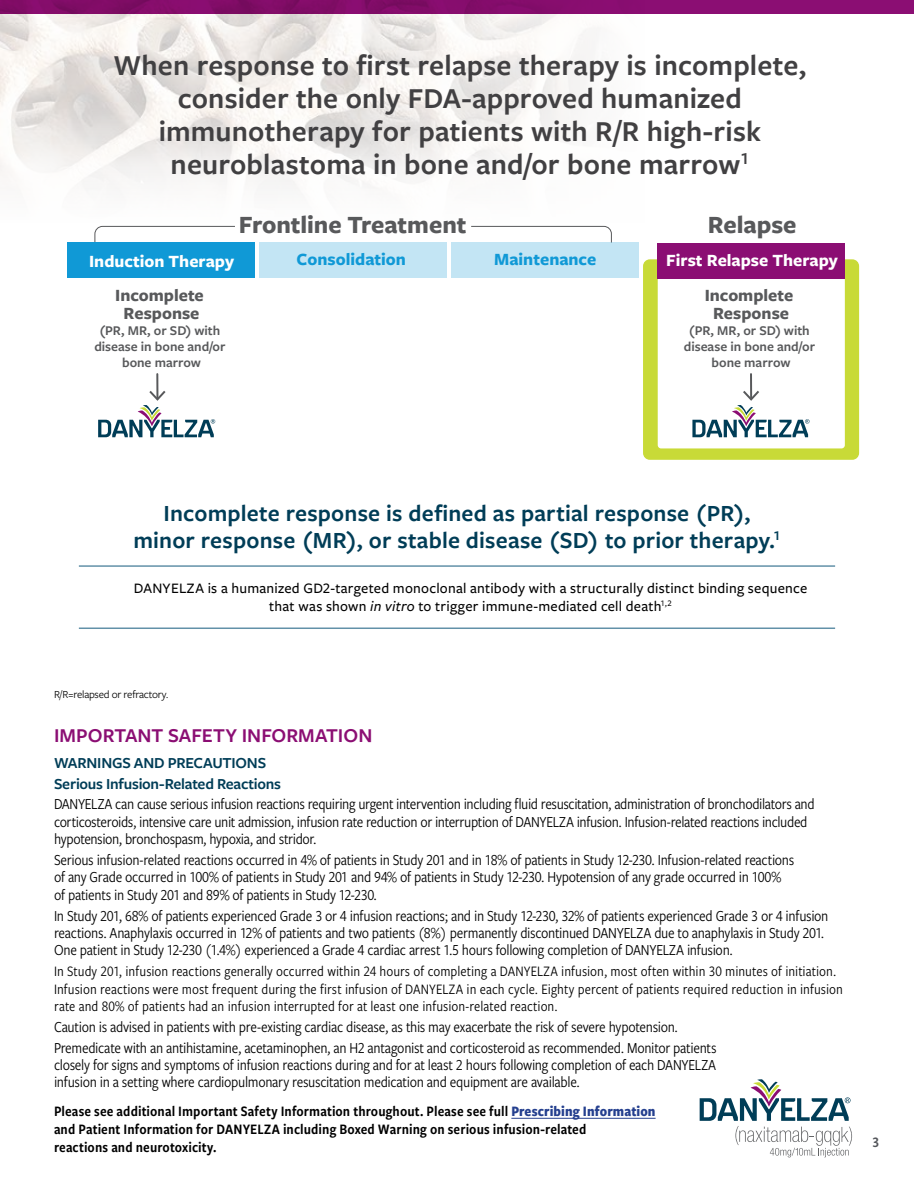
<style>
.page{position:relative;width:914px;height:1193px;background:#fff}
.page>*{position:absolute;margin:0;border:0;box-sizing:border-box;transform-origin:0 0}
.t1{font:600 30px/33px "Freight Sans Pro";letter-spacing:.005em;color:#414042;text-align:center}
.t2{font:700 25.8px "Freight Sans Pro";letter-spacing:-.005em;color:#58595b}
.t3{font:600 24px/27px "Freight Sans Pro";letter-spacing:.005em;color:#003d57;text-align:center}
.t4{font:600 20.4px "Freight Sans Pro";color:#8b0e73}
.t5{font:700 17.85px/17.9px "Freight Sans Pro";color:#58595b;text-align:center}
.t6{font:700 17.85px "Freight Sans Pro";color:#fff}
.t7{font:700 17.85px "Freight Sans Pro";color:#1099d6}
.t8{font:15.9px/17.4px "Freight Sans Cnd Pro";letter-spacing:-.02em;color:#000}
.t9{font:600 15.9px/20.9px "Freight Sans Pro";letter-spacing:-.015em;color:#003d57}
.t10{font:15px/17.4px "Freight Sans Cnd Pro";color:#000}
.t11{font:15px/18px "Freight Sans Cnd Pro Semi";letter-spacing:.005em;color:#000}
.t12{font:500 15px/18px "Freight Sans Pro";letter-spacing:.015em;color:#000;text-align:center}
.t13{font:15px "Freight Sans Cnd Pro Semi";color:#54565b}
.t14{font:600 13.8px/15.9px "Freight Sans Pro";color:#58595b;text-align:center}
.t15{font:11.25px "Freight Sans Pro";letter-spacing:-.02em;color:#000}
.s1{font-style:italic}
.s2{font-family:"Freight Sans Cnd Pro";font-weight:700;color:#25408f}
</style>
<div class="page">
<img style="left:0;top:14px;width:374px;height:264px">
<div style="left:0;top:0;width:914px;height:14px;background:#8b0e73"></div>
<svg style="left:699px;top:1079px;width:153px;height:78px"></svg>
<div style="left:643px;top:259px;width:216px;height:201px;background:#c8da37;border-radius:7px"></div>
<svg style="left:471px;top:225px;width:141px;height:17px"></svg>
<svg style="left:94px;top:225px;width:142px;height:17px"></svg>
<div style="left:259px;top:242px;width:188px;height:36px;background:#c3e5f4"></div>
<div style="left:451px;top:242px;width:187px;height:36px;background:#c3e5f4"></div>
<div style="left:658px;top:243px;width:187px;height:35px;background:#8b0e73"></div>
<div style="left:658px;top:279px;width:187px;height:169px;background:#fff"></div>
<div style="left:68px;top:242px;width:187px;height:36px;background:#1099d6"></div>
<hr style="left:156px;top:374px;width:2px;height:24px;background:#58595b">
<svg style="left:98px;top:391px;width:117px;height:46px"></svg>
<hr style="left:79px;top:565px;width:756px;height:1px;background:#6291a8">
<hr style="left:79px;top:627px;width:756px;height:2px;background:#6291a8">
<hr style="left:511px;top:1117px;width:144px;height:1px;background:#25408f">
<h1 class="t1" style="left:114px;top:47px;width:694px">When response to first relapse therapy is incomplete, consider the only FDA-approved humanized immunotherapy for patients with R/R high-risk neuroblastoma in bone and/or bone marrow<sup>1</sup></h1>
<h2 class="t2" style="left:239px;top:206px;width:229px">Frontline Treatment</h2>
<p class="t7" style="left:297px;top:247px;width:111px">Consolidation</p>
<p class="t7" style="left:494px;top:247px;width:104px">Maintenance</p>
<p class="t6" style="left:89px;top:248px;width:147px">Induction Therapy</p>
<p class="t5" style="left:115px;top:286px;width:90px">Incomplete<br>Response</p>
<p class="t14" style="left:94px;top:322px;width:133px">(PR, MR, or SD) with disease in bone and/or bone marrow</p>
<h2 class="t2" style="left:708px;top:206px;width:90px">Relapse</h2>
<p class="t6" style="left:666px;top:248px;width:173px">First Relapse Therapy</p>
<p class="t5" style="left:704px;top:286px;width:90px">Incomplete<br>Response</p>
<p class="t14" style="left:684px;top:322px;width:133px">(PR, MR, or SD) with disease in bone and/or bone marrow</p>
<h3 class="t3" style="left:133px;top:498px;width:648px">Incomplete response is defined as partial response (PR), minor response (MR), or stable disease (SD) to prior therapy.<sup>1</sup></h3>
<p class="t12" style="left:134px;top:578px;width:675px">DANYELZA is a humanized GD2-targeted monoclonal antibody with a structurally distinct binding sequence that was shown <span class="s1">in vitro</span> to trigger immune-mediated cell death<sup>1,2</sup></p>
<p class="t15" style="left:54px;top:686px;width:116px">R/R=relapsed or refractory.</p>
<p class="t4" style="left:54px;top:721px;width:320px">IMPORTANT SAFETY INFORMATION</p>
<p class="t9" style="left:54px;top:751px;width:228px">WARNINGS AND PRECAUTIONS<br>Serious Infusion-Related Reactions</p>
<p class="t8" style="left:54px;top:794px;width:762px">DANYELZA can cause serious infusion reactions requiring urgent intervention including fluid resuscitation, administration of bronchodilators and corticosteroids, intensive care unit admission, infusion rate reduction or interruption of DANYELZA infusion. Infusion-related reactions included hypotension, bronchospasm, hypoxia, and stridor.</p>
<p class="t8" style="left:54px;top:850px;width:742px">Serious infusion-related reactions occurred in 4% of patients in Study 201 and in 18% of patients in Study 12-230. Infusion-related reactions of any Grade occurred in 100% of patients in Study 201 and 94% of patients in Study 12-230. Hypotension of any grade occurred in 100% of patients in Study 201 and 89% of patients in Study 12-230.</p>
<p class="t8" style="left:54px;top:906px;width:776px">In Study 201, 68% of patients experienced Grade 3 or 4 infusion reactions; and in Study 12-230, 32% of patients experienced Grade 3 or 4 infusion reactions. Anaphylaxis occurred in 12% of patients and two patients (8%) permanently discontinued DANYELZA due to anaphylaxis in Study 201.<br>One patient in Study 12-230 (1.4%) experienced a Grade 4 cardiac arrest 1.5 hours following completion of DANYELZA infusion.</p>
<p class="t10" style="left:54px;top:961px;width:790px">In Study 201, infusion reactions generally occurred within 24 hours of completing a DANYELZA infusion, most often within 30 minutes of initiation.<br>Infusion reactions were most frequent during the first infusion of DANYELZA in each cycle. Eighty percent of patients required reduction in infusion rate and 80% of patients had an infusion interrupted for at least one infusion-related reaction.</p>
<p class="t8" style="left:54px;top:1015px;width:664px;line-height:20.9px">Caution is advised in patients with pre-existing cardiac disease, as this may exacerbate the risk of severe hypotension.<br>Premedicate with an antihistamine, acetaminophen, an H2 antagonist and corticosteroid as recommended. Monitor patients</p>
<p class="t8" style="left:54px;top:1055px;width:664px">closely for signs and symptoms of infusion reactions during and for at least 2 hours following completion of each DANYELZA infusion in a setting where cardiopulmonary resuscitation medication and equipment are available.</p>
<p class="t11" style="left:54px;top:1101px;width:603px">Please see additional Important Safety Information throughout. Please see full <span class="s2">Prescribing Information </span>and Patient Information for DANYELZA including Boxed Warning on serious infusion-related<br>reactions and neurotoxicity.</p>
<p class="t13" style="left:872px;top:1131px;width:8px">3</p>
</div>
